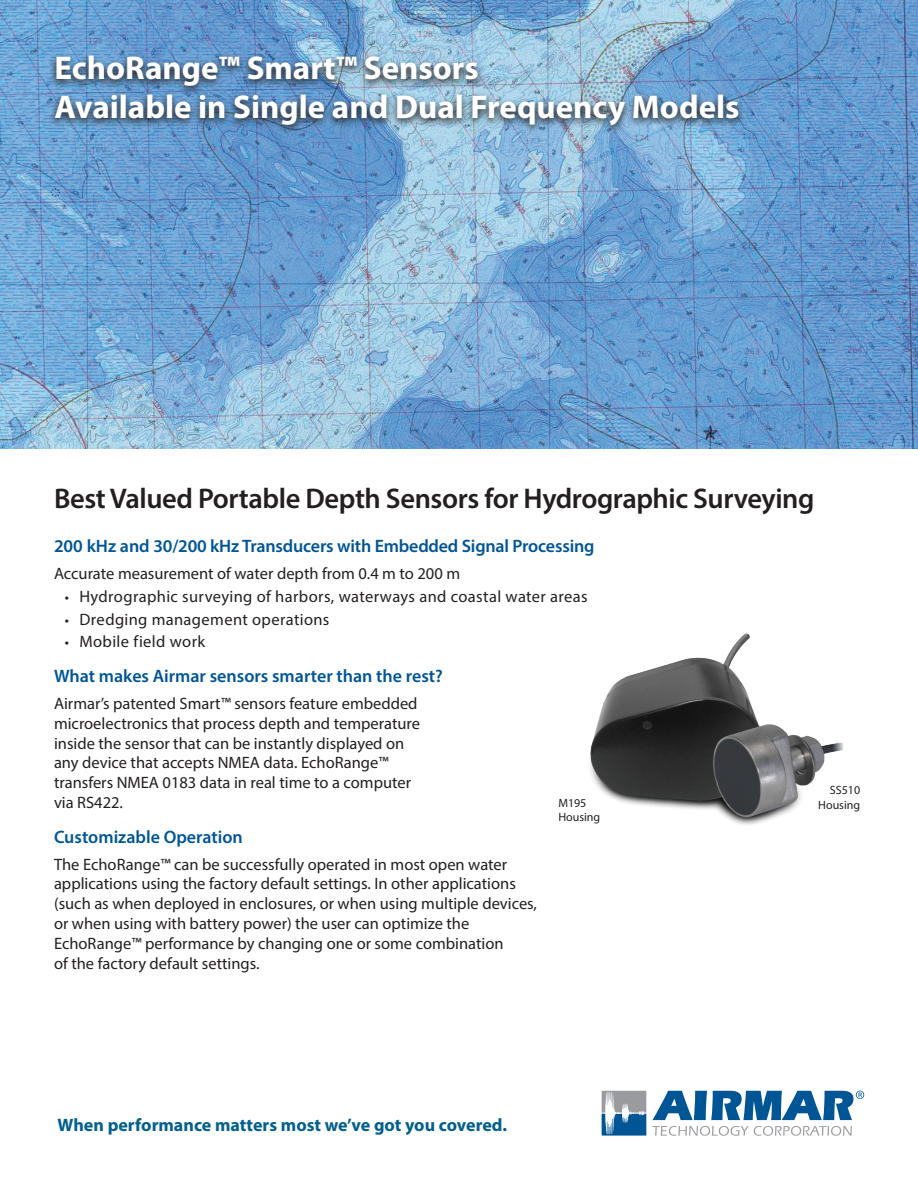
<style>
.page{position:relative;width:918px;height:1188px;background:#fff}
.page>*{position:absolute;margin:0;border:0;box-sizing:border-box;transform-origin:0 0}
.t1{font:700 33px/39px "Myriad Pro";color:#fff}
.t2{font:600 28.5px "Myriad Pro";letter-spacing:-.015em;color:#231f20}
.t3{font:600 18px "Myriad Pro";letter-spacing:-.005em;color:#005595}
.t4{font:700 18px "Myriad Pro";color:#035f8d}
.t5{font:16.5px/19.8px "Myriad Pro";color:#231f20}
.t6{font:16.5px "Myriad Pro";letter-spacing:.02em;color:#231f20}
.t7{font:16.5px "Myriad Pro";letter-spacing:.025em;color:#231f20}
.t8{font:12px "Myriad Pro";color:#231f20}
.s1{font-size:15px}
</style>
<div class="page">
<img style="left:0;top:0;width:918px;height:448px">
<img style="left:48px;top:51px;width:698px;height:84px">
<img style="left:590px;top:633px;width:253px;height:192px">
<svg style="left:602px;top:1091px;width:44px;height:45px;background:#7194ae"></svg>
<svg style="left:653px;top:1126px;width:199px;height:10px"></svg>
<svg style="left:652px;top:1091px;width:212px;height:29px"></svg>
<h1 class="t1" style="left:55px;top:47px;width:687px">EchoRange™ Smart™ Sensors<br>Available in Single and Dual Frequency Models</h1>
<h2 class="t2" style="left:54px;top:480px;width:762px">Best Valued Portable Depth Sensors for Hydrographic Surveying</h2>
<p class="t3" style="left:54px;top:535px;width:542px">200 kHz and 30/200 kHz Transducers with Embedded Signal Processing</p>
<p class="t5" style="left:54px;top:563px;width:408px">Accurate measurement of water depth from 0.4 m to 200 m</p>
<p class="t6" style="left:65px;top:586px;width:524px"><span class="s1">•</span> Hydrographic surveying of harbors, waterways and coastal water areas</p>
<p class="t7" style="left:65px;top:609px;width:266px"><span class="s1">•</span> Dredging management operations</p>
<p class="t7" style="left:65px;top:632px;width:142px"><span class="s1">•</span> Mobile field work</p>
<p class="t3" style="left:54px;top:665px;width:390px">What makes Airmar sensors smarter than the rest?</p>
<p class="t5" style="left:54px;top:693px;width:368px">Airmar’s patented Smart™ sensors feature embedded microelectronics that process depth and temperature inside the sensor that can be instantly displayed on any device that accepts NMEA data. EchoRange™ transfers NMEA 0183 data in real time to a computer via RS422.</p>
<p class="t3" style="left:54px;top:826px;width:190px">Customizable Operation</p>
<p class="t5" style="left:54px;top:854px;width:485px">The EchoRange™ can be successfully operated in most open water applications using the factory default settings. In other applications (such as when deployed in enclosures, or when using multiple devices, or when using with battery power) the user can optimize the EchoRange™ performance by changing one or some combination<br>of the factory default settings.</p>
<p class="t8" style="left:830px;top:783px;width:32px">SS510</p>
<p class="t8" style="left:558px;top:795px;width:30px">M195</p>
<p class="t8" style="left:818px;top:798px;width:43px">Housing</p>
<p class="t8" style="left:558px;top:810px;width:43px">Housing</p>
<p class="t4" style="left:58px;top:1113px;width:451px">When performance matters most we’ve got you covered.</p>
</div>
